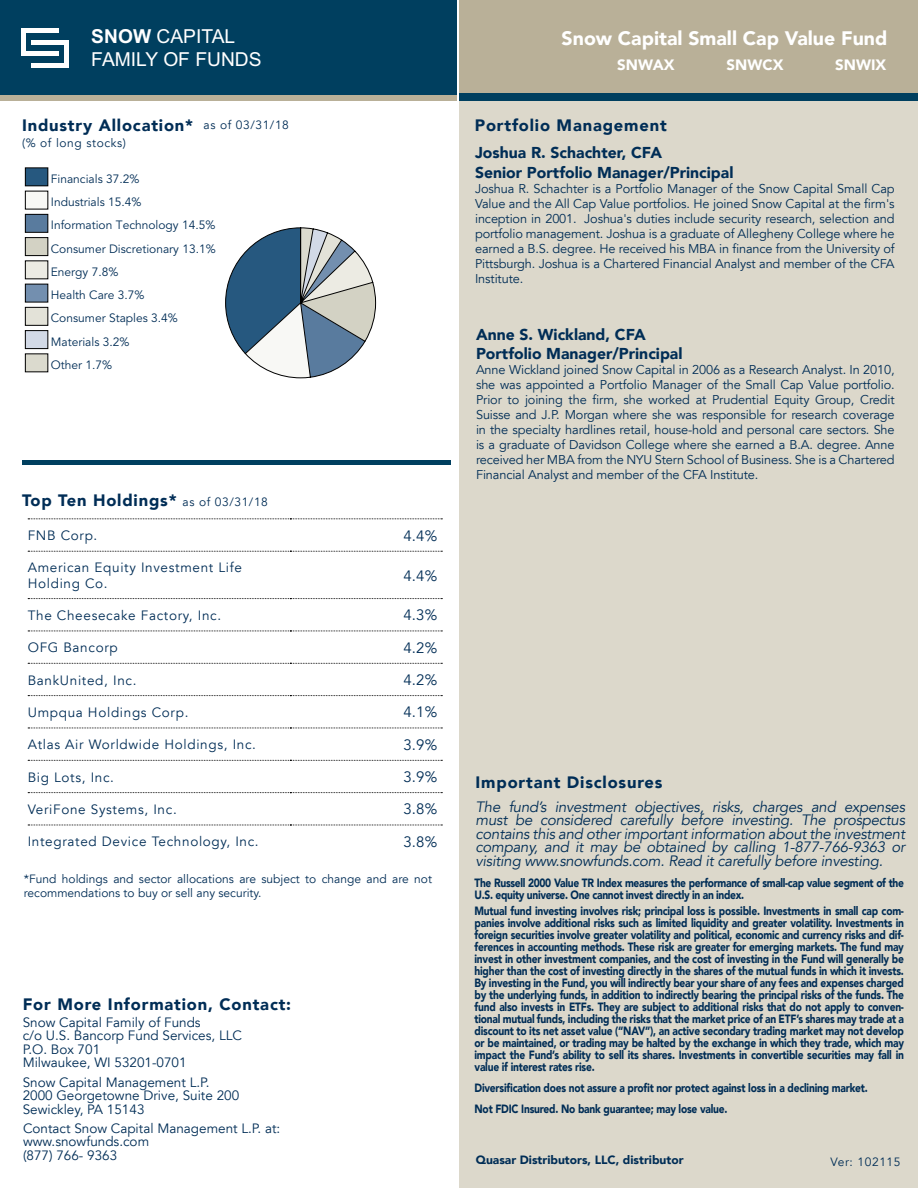
<style>
.page{position:relative;width:918px;height:1188px;background:#fff}
.page>*{position:absolute;margin:0;border:0;box-sizing:border-box;transform-origin:0 0}
.t1{font:900 19.5px "Avenir LT";color:#fff}
.t2{font:19.2px/23.1px "Arial";color:#fff}
.t3{font:900 16.5px "Avenir LT";letter-spacing:.05em;color:#002d56}
.t4{font:900 15.75px/19.5px "Avenir LT";color:#002d56}
.t5{font:italic 15px/13.5px "Avenir LT";letter-spacing:-.015em;color:#002d56;text-align:justify}
.t6{font:15px "Avenir LT";color:#002d56}
.t7{font:900 15px "Avenir LT";color:#fff}
.t8{font:13.5px/13.5px "Avenir LT";letter-spacing:.015em;color:#002d56}
.t9{font:13.5px/16.2px "Avenir LT";letter-spacing:.05em;color:#002d56}
.t10{font:12.75px/15px "Avenir LT";letter-spacing:-.01em;color:#002d56;text-align:justify}
.t11{font:900 12px/12px "Avenir LT";letter-spacing:-.02em;color:#002d56;scale:.85 1}
.t12{font:12px/23.2px "Avenir LT";color:#002d56}
.t13{font:900 12px "Avenir LT";color:#002d56}
.t14{font:12px "Avenir LT";letter-spacing:.05em;color:#002d56}
.s1{font-weight:700}
</style>
<div class="page">
<div style="left:460px;top:58px;width:458px;height:1130px;background:#dcd8cb"></div>
<div style="left:0;top:0;width:456px;height:96px;background:#003f5f"></div>
<div style="left:460px;top:0;width:458px;height:94px;background:#b9b098"></div>
<div style="left:22px;top:460px;width:428px;height:5px;background:#003f5f"></div>
<div style="left:0;top:95px;width:456px;height:5px;background:#b9b098"></div>
<div style="left:460px;top:93px;width:458px;height:7px;background:#003f5f"></div>
<div style="left:22px;top:28px;width:37px;height:5px;background:#fff"></div>
<hr style="left:22px;top:28px;width:4px;height:28px;background:#fff">
<div style="left:22px;top:51px;width:37px;height:5px;background:#fff"></div>
<hr style="left:32px;top:63px;width:37px;height:4px;background:#fff">
<div style="left:64px;top:40px;width:5px;height:27px;background:#fff"></div>
<hr style="left:32px;top:40px;width:37px;height:4px;background:#fff">
<svg style="left:28px;top:518px;width:414px;height:1px"></svg>
<svg style="left:28px;top:551px;width:414px;height:1px"></svg>
<svg style="left:28px;top:598px;width:414px;height:1px"></svg>
<svg style="left:28px;top:631px;width:414px;height:1px"></svg>
<svg style="left:28px;top:663px;width:414px;height:1px"></svg>
<svg style="left:28px;top:695px;width:414px;height:1px"></svg>
<svg style="left:28px;top:728px;width:414px;height:1px"></svg>
<svg style="left:28px;top:760px;width:414px;height:1px"></svg>
<svg style="left:28px;top:792px;width:414px;height:1px"></svg>
<svg style="left:28px;top:825px;width:414px;height:1px"></svg>
<svg style="left:225px;top:227px;width:151px;height:152px"></svg>
<div style="left:25px;top:168px;width:23px;height:18px;background:#26587f"></div>
<div style="left:25px;top:167px;width:23px;height:19px;border:1px solid #000"></div>
<div style="left:25px;top:191px;width:23px;height:18px;background:#f8f8f5"></div>
<div style="left:25px;top:214px;width:23px;height:18px;background:#597b9e"></div>
<div style="left:25px;top:214px;width:23px;height:19px;border:1px solid #000"></div>
<div style="left:25px;top:238px;width:23px;height:18px;background:#d3d2c4"></div>
<div style="left:25px;top:237px;width:23px;height:19px;border:1px solid #000"></div>
<div style="left:25px;top:261px;width:23px;height:18px;background:#ecebe3"></div>
<div style="left:25px;top:284px;width:23px;height:18px;background:#738faf"></div>
<div style="left:25px;top:307px;width:23px;height:18px;background:#e3e2d8"></div>
<div style="left:25px;top:307px;width:23px;height:19px;border:1px solid #000"></div>
<div style="left:25px;top:331px;width:23px;height:18px;background:#d2d9e6"></div>
<div style="left:25px;top:330px;width:23px;height:19px;border:1px solid #000"></div>
<div style="left:25px;top:354px;width:23px;height:18px;background:#dbdace"></div>
<h2 class="t2" style="left:91px;top:25px;width:172px"><span class="s1">SNOW</span> CAPITAL<br>FAMILY OF FUNDS</h2>
<h3 class="t3" style="left:22px;top:115px;width:173px">Industry Allocation*</h3>
<p class="t14" style="left:22px;top:136px;width:106px">(% of long stocks)</p>
<p class="t12" style="left:204px;top:114px;width:87px">as of 03/31/18</p>
<p class="t12" style="left:51px;top:167px;width:166px">Financials 37.2%<br>Industrials 15.4%<br>Information Technology 14.5%<br>Consumer Discretionary 13.1%<br>Energy 7.8%<br>Health Care 3.7%<br>Consumer Staples 3.4%<br>Materials 3.2%<br>Other 1.7%</p>
<h3 class="t3" style="left:22px;top:490px;width:156px">Top Ten Holdings*</h3>
<p class="t12" style="left:183px;top:490px;width:87px">as of 03/31/18</p>
<p class="t8" style="left:28px;top:529px;width:71px">FNB Corp.</p>
<p class="t6" style="left:403px;top:527px;width:35px">4.4%</p>
<p class="t9" style="left:28px;top:560px;width:216px">American Equity Investment Life<br>Holding Co.</p>
<p class="t6" style="left:403px;top:567px;width:35px">4.4%</p>
<p class="t9" style="left:28px;top:608px;width:195px">The Cheesecake Factory, Inc.</p>
<p class="t6" style="left:403px;top:607px;width:35px">4.3%</p>
<p class="t9" style="left:28px;top:640px;width:92px">OFG Bancorp</p>
<p class="t6" style="left:403px;top:639px;width:35px">4.2%</p>
<p class="t9" style="left:28px;top:672px;width:110px">BankUnited, Inc.</p>
<p class="t6" style="left:403px;top:671px;width:35px">4.2%</p>
<p class="t9" style="left:28px;top:705px;width:162px">Umpqua Holdings Corp.</p>
<p class="t6" style="left:403px;top:704px;width:35px">4.1%</p>
<p class="t9" style="left:28px;top:737px;width:230px">Atlas Air Worldwide Holdings, Inc.</p>
<p class="t6" style="left:403px;top:736px;width:35px">3.9%</p>
<p class="t9" style="left:28px;top:769px;width:88px">Big Lots, Inc.</p>
<p class="t6" style="left:403px;top:768px;width:35px">3.9%</p>
<p class="t9" style="left:28px;top:802px;width:151px">VeriFone Systems, Inc.</p>
<p class="t6" style="left:403px;top:801px;width:35px">3.8%</p>
<p class="t9" style="left:28px;top:834px;width:232px">Integrated Device Technology, Inc.</p>
<p class="t6" style="left:403px;top:833px;width:35px">3.8%</p>
<p class="t12" style="left:24px;top:872px;width:410px;line-height:14.4px">*Fund holdings and sector allocations are subject to change and are not recommendations to buy or sell any security.</p>
<h3 class="t3" style="left:23px;top:994px;width:270px">For More Information, Contact:</h3>
<p class="t8" style="left:23px;top:1016px;width:221px">Snow Capital Family of Funds<br>c/o U.S. Bancorp Fund Services, LLC<br>P.O. Box 701<br>Milwaukee, WI 53201-0701</p>
<p class="t8" style="left:23px;top:1076px;width:218px">Snow Capital Management L.P.<br>2000 Georgetowne Drive, Suite 200<br>Sewickley, PA 15143</p>
<p class="t8" style="left:23px;top:1122px;width:259px">Contact Snow Capital Management L.P. at: www.snowfunds.com<br>(877) 766- 9363</p>
<h1 class="t1" style="left:562px;top:26px;width:327px">Snow Capital Small Cap Value Fund</h1>
<p class="t7" style="left:617px;top:56px;width:59px">SNWAX</p>
<p class="t7" style="left:727px;top:56px;width:58px">SNWCX</p>
<p class="t7" style="left:835px;top:56px;width:53px">SNWIX</p>
<h3 class="t3" style="left:475px;top:115px;width:193px">Portfolio Management</h3>
<h3 class="t4" style="left:475px;top:143px;width:260px">Joshua R. Schachter, CFA<br>Senior Portfolio Manager/Principal</h3>
<p class="t10" style="left:475px;top:181px;width:421px">Joshua R. Schachter is a Portfolio Manager of the Snow Capital Small Cap Value and the All Cap Value portfolios. He joined Snow Capital at the firm's inception in 2001. Joshua's duties include security research, selection and portfolio management. Joshua is a graduate of Allegheny College where he earned a B.S. degree. He received his MBA in finance from the University of Pittsburgh. Joshua is a Chartered Financial Analyst and member of the CFA Institute.</p>
<h3 class="t4" style="left:476px;top:325px;width:208px">Anne S. Wickland, CFA<br>Portfolio Manager/Principal</h3>
<p class="t10" style="left:476px;top:363px;width:420px">Anne Wickland joined Snow Capital in 2006 as a Research Analyst. In 2010, she was appointed a Portfolio Manager of the Small Cap Value portfolio.<br>Prior to joining the firm, she worked at Prudential Equity Group, Credit Suisse and J.P. Morgan where she was responsible for research coverage in the specialty hardlines retail, house-hold and personal care sectors. She is a graduate of Davidson College where she earned a B.A. degree. Anne received her MBA from the NYU Stern School of Business. She is a Chartered Financial Analyst and member of the CFA Institute.</p>
<h3 class="t3" style="left:476px;top:772px;width:188px">Important Disclosures</h3>
<p class="t5" style="left:476px;top:800px;width:431px">The fund’s investment objectives, risks, charges and expenses must be considered carefully before investing. The prospectus contains this and other important information about the investment company, and it may be obtained by calling 1-877-766-9363 or visiting www.snowfunds.com. Read it carefully before investing.</p>
<p class="t11" style="left:475px;top:876px;width:507px">The Russell 2000 Value TR Index measures the performance of small-cap value segment of the<br>U.S. equity universe. One cannot invest directly in an index.</p>
<p class="t11" style="left:475px;top:905px;width:507px;text-align:justify">Mutual fund investing involves risk; principal loss is possible. Investments in small cap com&shy;panies involve additional risks such as limited liquidity and greater volatility. Investments in foreign securities involve greater volatility and political, economic and currency risks and dif&shy;ferences in accounting methods. These risk are greater for emerging markets. The fund may invest in other investment companies, and the cost of investing in the Fund will generally be higher than the cost of investing directly in the shares of the mutual funds in which it invests.<br>By investing in the Fund, you will indirectly bear your share of any fees and expenses charged by the underlying funds, in addition to indirectly bearing the principal risks of the funds. The fund also invests in ETFs. They are subject to additional risks that do not apply to conven&shy;tional mutual funds, including the risks that the market price of an ETF’s shares may trade at a discount to its net asset value (“NAV”), an active secondary trading market may not develop or be maintained, or trading may be halted by the exchange in which they trade, which may impact the Fund’s ability to sell its shares. Investments in convertible securities may fall in value if interest rates rise.</p>
<p class="t11" style="left:475px;top:1077px;width:464px;line-height:21px">Diversification does not assure a profit nor protect against loss in a declining market.<br>Not FDIC Insured. No bank guarantee; may lose value.</p>
<p class="t13" style="left:476px;top:1153px;width:209px">Quasar Distributors, LLC, distributor</p>
<p class="t14" style="left:831px;top:1155px;width:72px">Ver: 102115</p>
</div>
